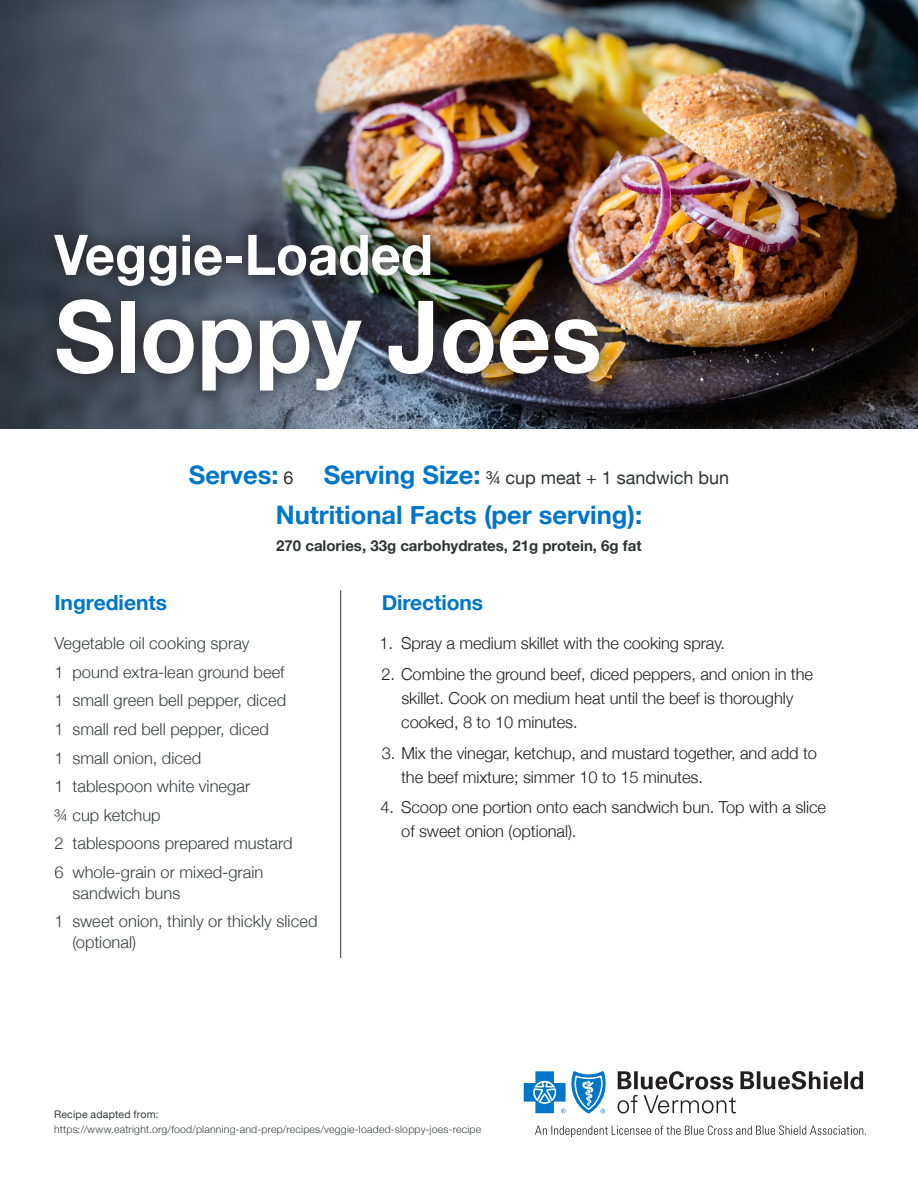
<style>
.page{position:relative;width:918px;height:1188px;background:#fff}
.page>*{position:absolute;margin:0;border:0;box-sizing:border-box;transform-origin:0 0}
.t1{font:700 100.05px "Helvetica Neue";color:#fff;scale:.94 1}
.t2{font:700 56.1px "Helvetica Neue";color:#fff;scale:.94 1}
.arial_sub_head{font:700 25.5px "Helvetica Neue";color:#0076c8}
.arial_sub_head-2{font:700 21px "Helvetica Neue";letter-spacing:-.005em;color:#0076c8}
.arial_sub_head-3{font:18px "Helvetica Neue";color:#303234}
.t3{font:300 16.5px/24px "Helvetica Neue";letter-spacing:-.005em;color:#231f20}
.arial_sub_head-4{font:300 16.5px/21px "Helvetica Neue";letter-spacing:.005em;color:#3a3c3f}
.arial_sub_head-5{font:700 15px "Helvetica Neue";color:#303234}
.body{font:300 10.5px/15px "Helvetica Neue";letter-spacing:.02em;color:#3a3c3f}
.s1{font-weight:700;font-size:25.5px;color:#0076c8}
.s2{font-weight:400}
</style>
<div class="page">
<svg style="left:535px;top:1126px;width:331px;height:11px"></svg>
<svg style="left:618px;top:1071px;width:245px;height:42px"></svg>
<svg style="left:524px;top:1071px;width:82px;height:43px"></svg>
<hr style="left:340px;top:590px;width:1px;height:368px;background:#303234">
<img style="left:0;top:0;width:918px;height:428px">
<div style="left:36px;top:216px;width:582px;height:193px;background:#231f20;opacity:.9"></div>
<p class="t2" style="left:54px;top:211px;width:404px">Veggie-Loaded</p>
<p class="t1" style="left:54px;top:258px;width:584px">Sloppy Joes</p>
<p class="arial_sub_head-3" style="left:189px;top:464px;width:542px"><span class="s1">Serves:</span> 6 <span class="s1">Serving Size:</span> ¾ cup meat + 1 sandwich bun</p>
<p class="arial_sub_head" style="left:276px;top:495px;width:368px">Nutritional Facts (per serving):</p>
<p class="arial_sub_head-5" style="left:276px;top:534px;width:367px">270 calories, 33g carbohydrates, 21g protein, 6g fat</p>
<p class="arial_sub_head-2" style="left:54px;top:587px;width:114px">Ingredients</p>
<p class="arial_sub_head-4" style="left:54px;top:632px;width:196px">Vegetable oil cooking spray</p>
<p class="arial_sub_head-4" style="left:54px;top:660px;width:232px">1 pound extra-lean ground beef</p>
<p class="arial_sub_head-4" style="left:54px;top:689px;width:233px">1 small green bell pepper, diced</p>
<p class="arial_sub_head-4" style="left:54px;top:717px;width:216px">1 small red bell pepper, diced</p>
<p class="arial_sub_head-4" style="left:54px;top:746px;width:148px">1 small onion, diced</p>
<p class="arial_sub_head-4" style="left:54px;top:775px;width:197px">1 tablespoon white vinegar</p>
<p class="arial_sub_head-4" style="left:54px;top:803px;width:108px">¾ cup ketchup</p>
<p class="arial_sub_head-4" style="left:54px;top:832px;width:240px">2 tablespoons prepared mustard</p>
<p class="arial_sub_head-4" style="left:72px;top:860px;width:192px;text-indent:-18px">6 whole-grain or mixed-grain sandwich buns</p>
<p class="arial_sub_head-4" style="left:72px;top:910px;width:247px;text-indent:-18px">1 sweet onion, thinly or thickly sliced (optional)</p>
<p class="arial_sub_head-2" style="left:382px;top:587px;width:103px">Directions</p>
<p class="t3" style="left:379px;top:630px;width:347px">1. Spray a medium skillet with the cooking spray.</p>
<p class="t3" style="left:401px;top:661px;width:413px;text-indent:-20px">2. Combine the ground beef, diced peppers, and onion in the skillet. Cook on medium heat until the beef is thoroughly cooked, 8 to 10 minutes.</p>
<p class="t3" style="left:401px;top:739px;width:417px;text-indent:-19px">3. Mix the vinegar, ketchup, and mustard together, and add to the beef mixture; simmer 10 to 15 minutes.</p>
<p class="t3" style="left:401px;top:794px;width:426px;text-indent:-21px">4. Scoop one portion onto each sandwich bun. Top with a slice of sweet onion (optional).</p>
<p class="body" style="left:54px;top:1106px;width:429px"><span class="s2">Recipe adapted from: </span>https://www.eatright.org/food/planning-and-prep/recipes/veggie-loaded-sloppy-joes-recipe</p>
</div>
